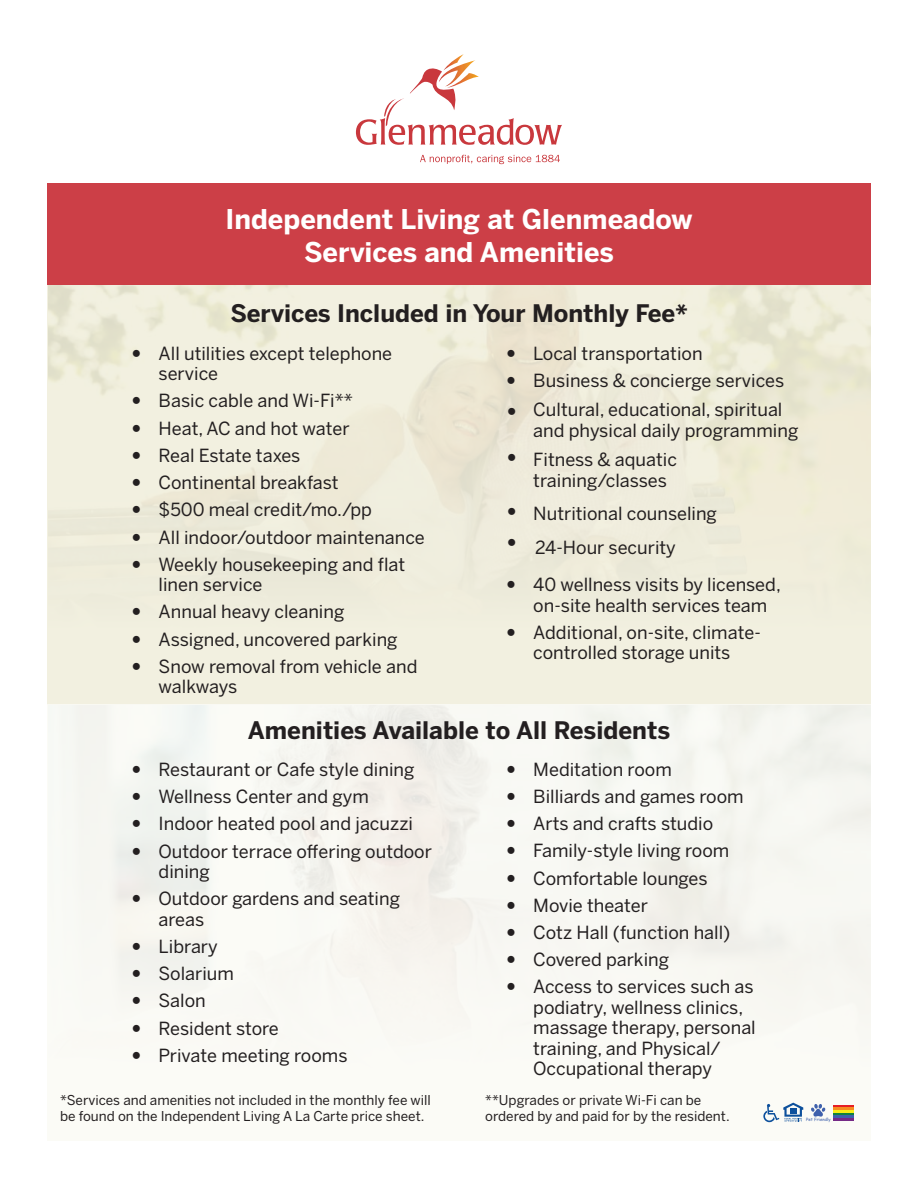
<style>
.page{position:relative;width:918px;height:1188px;background:#fff}
.page>*{position:absolute;margin:0;border:0;box-sizing:border-box;transform-origin:0 0}
.t1{font:700 27px/32.4px "Benton Sans";color:#fff;text-align:center}
.t2{font:700 24px "Benton Sans";color:#231f20}
.t3{font:18px/27.2px "Benton Sans";color:#231f20}
.t4{font:13.5px/16.2px "Benton Sans";color:#231f20}
.t5{font:4.35px "Comic Sans MS";color:#3e60ac}
</style>
<div class="page">
<img style="left:464px;top:60px;width:11px;height:7px">
<img style="left:446px;top:54px;width:18px;height:13px">
<svg style="left:356px;top:67px;width:206px;height:78px"></svg>
<svg style="left:420px;top:155px;width:140px;height:9px"></svg>
<div style="left:47px;top:285px;width:824px;height:419px;background:#f1efdd"></div>
<div style="left:47px;top:704px;width:824px;height:437px;background:#fbfbf6"></div>
<div style="left:47px;top:184px;width:824px;height:101px;background:#cc3f47"></div>
<svg style="left:763px;top:1103px;width:40px;height:19px"></svg>
<hr style="left:834px;top:1105px;width:20px;height:2px;background:#e61e25">
<hr style="left:834px;top:1107px;width:20px;height:3px;background:#f68c1f">
<hr style="left:834px;top:1110px;width:20px;height:3px;background:#f7ee17">
<hr style="left:834px;top:1113px;width:20px;height:2px;background:#0f823f">
<hr style="left:834px;top:1115px;width:20px;height:3px;background:#3e60ac">
<hr style="left:834px;top:1118px;width:20px;height:3px;background:#752986">
<svg style="left:811px;top:1104px;width:14px;height:13px"></svg>
<svg style="left:133px;top:820px;width:7px;height:7px"></svg>
<svg style="left:133px;top:847px;width:7px;height:7px"></svg>
<svg style="left:133px;top:895px;width:7px;height:6px"></svg>
<svg style="left:508px;top:350px;width:7px;height:7px"></svg>
<svg style="left:508px;top:377px;width:7px;height:7px"></svg>
<svg style="left:508px;top:408px;width:7px;height:7px"></svg>
<h1 class="t1" style="left:226px;top:203px;width:468px">Independent Living at Glenmeadow<br>Services and Amenities</h1>
<h2 class="t2" style="left:230px;top:299px;width:459px">Services Included in Your Monthly Fee*</h2>
<p class="t3" style="left:159px;top:343px;width:235px;line-height:20.4px">All utilities except telephone service</p>
<p class="t3" style="left:159px;top:387px;width:268px">Basic cable and Wi-Fi**<br>Heat, AC and hot water<br>Real Estate taxes<br>Continental breakfast<br>$500 meal credit/mo./pp<br>All indoor/outdoor maintenance<br>Weekly housekeeping and flat</p>
<p class="t3" style="left:159px;top:571px;width:260px">linen service<br>Annual heavy cleaning<br>Assigned, uncovered parking<br>Snow removal from vehicle and</p>
<p class="t3" style="left:159px;top:673px;width:80px">walkways</p>
<p class="t3" style="left:533px;top:339px;width:252px">Local transportation<br>Business &amp; concierge services</p>
<p class="t3" style="left:533px;top:400px;width:267px;line-height:20.4px">Cultural, educational, spiritual and physical daily programming</p>
<p class="t3" style="left:533px;top:450px;width:145px;line-height:20.4px">Fitness &amp; aquatic training/classes</p>
<p class="t3" style="left:533px;top:496px;width:185px;line-height:33.6px">Nutritional counseling<br>24-Hour security</p>
<p class="t3" style="left:533px;top:574px;width:249px;line-height:20.4px">40 wellness visits by licensed, on-site health services team</p>
<p class="t3" style="left:533px;top:622px;width:229px;line-height:20.4px">Additional, on-site, climate&shy;controlled storage units</p>
<h2 class="t2" style="left:248px;top:716px;width:424px">Amenities Available to All Residents</h2>
<p class="t3" style="left:159px;top:756px;width:275px">Restaurant or Cafe style dining<br>Wellness Center and gym<br>Indoor heated pool and jacuzzi<br>Outdoor terrace offering outdoor</p>
<p class="t3" style="left:159px;top:858px;width:243px">dining<br>Outdoor gardens and seating</p>
<p class="t3" style="left:159px;top:905px;width:191px">areas<br>Library<br>Solarium<br>Salon<br>Resident store<br>Private meeting rooms</p>
<p class="t3" style="left:533px;top:755px;width:222px">Meditation room<br>Billiards and games room<br>Arts and crafts studio<br>Family-style living room<br>Comfortable lounges<br>Movie theater<br>Cotz Hall (function hall)<br>Covered parking<br>Access to services such as</p>
<p class="t3" style="left:533px;top:997px;width:224px;line-height:20.4px">podiatry, wellness clinics, massage therapy, personal training, and Physical/<br>Occupational therapy</p>
<p class="t4" style="left:60px;top:1092px;width:372px">*Services and amenities not included in the monthly fee will be found on the Independent Living A La Carte price sheet.</p>
<p class="t4" style="left:485px;top:1092px;width:246px">**Upgrades or private Wi-Fi can be ordered by and paid for by the resident.</p>
<p class="t5" style="left:806px;top:1116px;width:26px">Pet Friendly</p>
</div>
